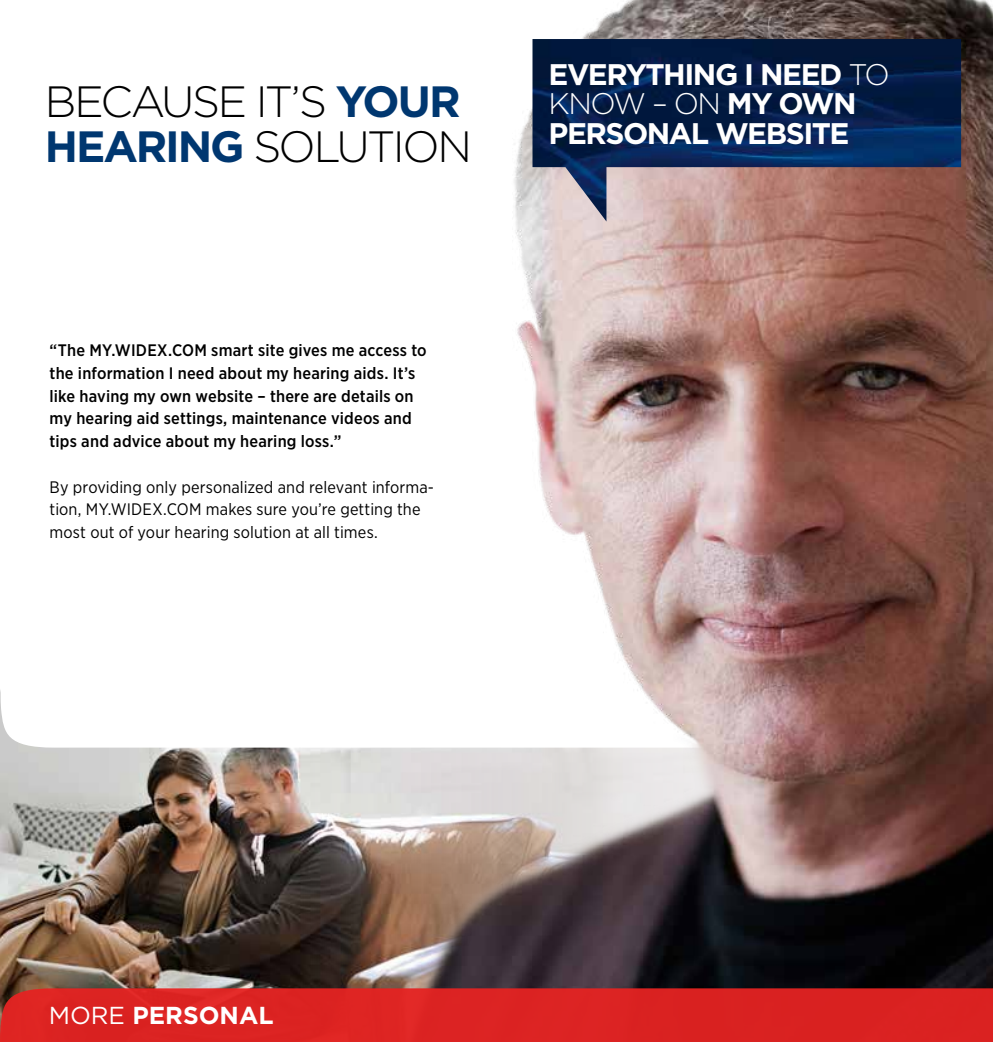
<style>
.page{position:relative;width:993px;height:1042px;background:#fff}
.page>*{position:absolute;margin:0;border:0;box-sizing:border-box;transform-origin:0 0}
.t1{font:300 43.75px/45.5px "Gotham";letter-spacing:-.055em;color:#000}
.t2{font:700 29.75px/29.8px "Gotham";letter-spacing:-.05em;color:#fff}
.t3{font:700 24.5px "Gotham";color:#fff}
.t4{font:500 16.62px/22.8px "Gotham Narrow";letter-spacing:.01em;color:#000}
.t5{font:16.62px/22.8px "Gotham Narrow";letter-spacing:.005em;color:#000}
.s1{font-weight:700;color:#003770}
.s2{font-weight:300}
.s3{font-weight:400}
</style>
<div class="page">
<img style="left:0;top:690px;width:403px;height:298px">
<img style="left:403px;top:0;width:589px;height:988px">
<img style="left:532px;top:39px;width:428px;height:182px">
<div style="left:0;top:988px;width:992px;height:54px;background:#db2222"></div>
<h1 class="t1" style="left:45px;top:77px;width:429px">BECAUSE IT’S <span class="s1">YOUR<br>HEARING</span> SOLUTI ON</h1>
<p class="t4" style="left:50px;top:339px;width:378px">“The MY.WIDEX.COM smart site gives me access to the information I need about my hearing aids. It’s like having my own website – there are details on my hearing aid settings, maintenance videos and tips and advice about my hearing loss.”</p>
<p class="t5" style="left:50px;top:475px;width:386px">By providing only personalized and relevant informa&shy;tion, MY.WIDEX.COM makes sure you’re getting the most out of your hearing solution at all times.</p>
<h2 class="t2" style="left:548px;top:59px;width:343px">EVERYTHING I N EED <span class="s2">TO<br>KNOW – ON</span> MY OWN<br>PERSON</h2>
<h2 class="t2" style="left:668px;top:118px;width:182px">AL WEBSITE</h2>
<h3 class="t3" style="left:49px;top:999px;width:153px"><span class="s3">MORE</span> PERSON</h3>
<h3 class="t3" style="left:239px;top:999px;width:36px">AL</h3>
</div>
